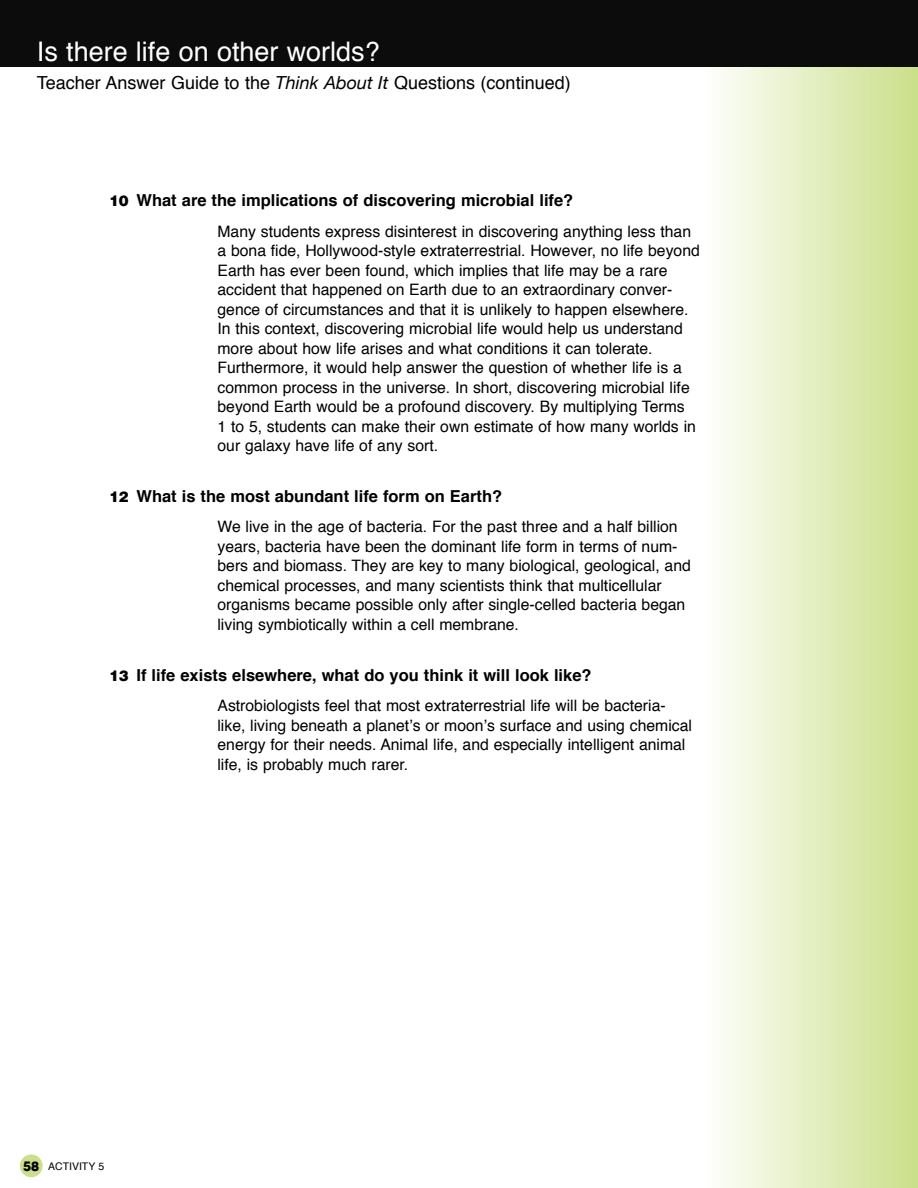
<style>
.page{position:relative;width:918px;height:1188px;background:#fff}
.page>*{position:absolute;margin:0;border:0;box-sizing:border-box;transform-origin:0 0}
.t1{font:27px "Helvetica";color:#fff}
.t2{font:18px "Helvetica";color:#000}
.t3{font:700 16.5px "Helvetica";color:#000}
.t4{font:15.75px/19.5px "Helvetica";color:#000}
.t5{font:10.5px "Helvetica";color:#000}
.s1{font-family:"Helvetica Neue";font-style:italic}
.s2{font-weight:900;font-size:15px}
.s3{font-weight:900;font-size:13.5px}
</style>
<div class="page">
<div style="left:702px;top:0;width:216px;height:1188px;background:linear-gradient(to right,#fff,#cbe08a)"></div>
<div style="left:0;top:0;width:918px;height:68px;background:#0c0c0d"></div>
<div style="left:20px;top:1155px;width:23px;height:22px;background:#cadf88;border-radius:50%"></div>
<h1 class="t1" style="left:37px;top:28px;width:344px">Is there life on other worlds?</h1>
<p class="t2" style="left:37px;top:68px;width:535px">Teacher Answer Guide to the <span class="s1">Think About It</span> Questions (continued)</p>
<p class="t3" style="left:110px;top:186px;width:465px"><span class="s2">10</span> What are the implications of discovering microbial life?</p>
<p class="t4" style="left:218px;top:221px;width:484px">Many students express disinterest in discovering anything less than a bona fide, Hollywood-style extraterrestrial. However, no life beyond Earth has ever been found, which implies that life may be a rare accident that happened on Earth due to an extraordinary conver&shy;gence of circumstances and that it is unlikely to happen elsewhere.<br>In this context, discovering microbial life would help us understand more about how life arises and what conditions it can tolerate.<br>Furthermore, it would help answer the question of whether life is a common process in the universe. In short, discovering microbial life beyond Earth would be a profound discovery. By multiplying Terms<br>1 to 5, students can make their own estimate of how many worlds in our galaxy have life of any sort.</p>
<p class="t3" style="left:110px;top:481px;width:394px"><span class="s2">12</span> What is the most abundant life form on Earth?</p>
<p class="t4" style="left:218px;top:517px;width:475px">We live in the age of bacteria. For the past three and a half billion years, bacteria have been the dominant life form in terms of num&shy;bers and biomass. They are key to many biological, geological, and chemical processes, and many scientists think that multicellular organisms became possible only after single-celled bacteria began living symbiotically within a cell membrane.</p>
<p class="t3" style="left:110px;top:660px;width:484px"><span class="s2">13</span> If life exists elsewhere, what do you think it will look like?</p>
<p class="t4" style="left:218px;top:695px;width:476px">Astrobiologists feel that most extraterrestrial life will be bacteria&shy;like, living beneath a planet’s or moon’s surface and using chemical energy for their needs. Animal life, and especially intelligent animal life, is probably much rarer.</p>
<p class="t5" style="left:23px;top:1158px;width:83px"><span class="s3">58</span> ACTIVITY 5</p>
</div>
